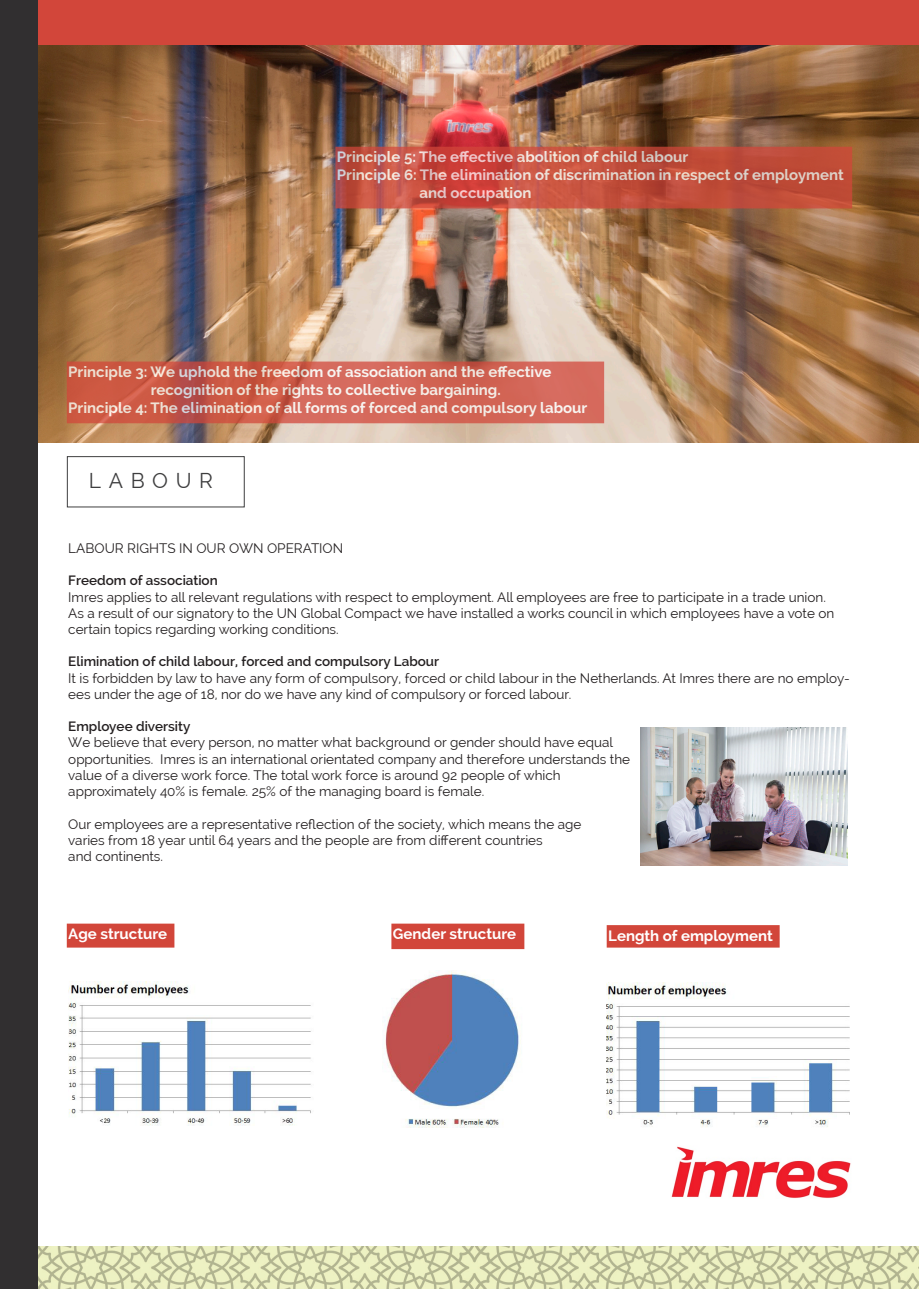
<style>
.page{position:relative;width:919px;height:1289px;background:#fff}
.page>*{position:absolute;margin:0;border:0;box-sizing:border-box;transform-origin:0 0}
.t1{font:21px "Raleway";letter-spacing:.36em;color:#3e3e3f}
.t2{font:700 15px "Raleway";color:#fff}
.t3{font:13.5px/16.2px "Raleway";color:#231f20}
.t4{font:600 13.5px "Raleway";color:#231f20}
</style>
<div class="page">
<img style="left:37px;top:45px;width:881px;height:398px">
<img style="left:37px;top:1246px;width:881px;height:42px">
<div style="left:0;top:0;width:918px;height:45px;background:#d2463a"></div>
<div style="left:0;top:0;width:37px;height:1288px;background:#312f30"></div>
<div style="left:67px;top:456px;width:177px;height:51px;border:1px solid #3e3e3f"></div>
<svg style="left:70px;top:364px;width:531px;height:56px;background:#cf6050"></svg>
<div style="left:67px;top:361px;width:537px;height:62px;border:2px solid #d2463a"></div>
<svg style="left:338px;top:150px;width:511px;height:55px;background:#c24c3c"></svg>
<div style="left:335px;top:147px;width:517px;height:61px;border:2px solid #d2463a"></div>
<img style="left:640px;top:727px;width:207px;height:138px">
<img style="left:671px;top:1146px;width:180px;height:52px">
<img style="left:68px;top:981px;width:243px;height:144px">
<img style="left:606px;top:982px;width:244px;height:145px">
<div style="left:68px;top:924px;width:106px;height:22px;background:#d2463a"></div>
<div style="left:67px;top:923px;width:107px;height:24px;border:2px solid #d2463a"></div>
<div style="left:607px;top:925px;width:171px;height:21px;background:#d2463a"></div>
<div style="left:606px;top:925px;width:173px;height:22px;border:2px solid #d2463a"></div>
<img style="left:383px;top:970px;width:138px;height:157px">
<div style="left:392px;top:924px;width:131px;height:24px;background:#d2463a"></div>
<div style="left:391px;top:923px;width:133px;height:26px;border:2px solid #d2463a"></div>
<p class="t2" style="left:337px;top:148px;width:353px">Principle 5: The effective abolition of child labour</p>
<p class="t2" style="left:337px;top:166px;width:508px">Principle 6: The elimination of discrimination in respect of employment</p>
<p class="t2" style="left:419px;top:184px;width:113px">and occupation</p>
<p class="t2" style="left:68px;top:363px;width:484px">Principle 3: We uphold the freedom of association and the effective</p>
<p class="t2" style="left:151px;top:381px;width:351px">recognition of the rights to collective bargaining.</p>
<p class="t2" style="left:68px;top:399px;width:520px">Principle 4: The elimination of all forms of forced and compulsory labour</p>
<p class="t1" style="left:89px;top:469px;width:126px">LABOUR</p>
<p class="t3" style="left:68px;top:540px;width:276px">LABOUR RIGHTS IN OUR OWN OPERATION</p>
<p class="t4" style="left:68px;top:573px;width:151px">Freedom of association</p>
<p class="t3" style="left:68px;top:588px;width:767px">Imres applies to all relevant regulations with respect to employment. All employees are free to participate in a trade union.<br>As a result of our signatory to the UN Global Compact we have installed a works council in which employees have a vote on certain topics regarding working conditions.</p>
<p class="t4" style="left:68px;top:654px;width:372px">Elimination of child labour, forced and compulsory Labour</p>
<p class="t3" style="left:68px;top:669px;width:783px">It is forbidden by law to have any form of compulsory, forced or child labour in the Netherlands. At Imres there are no employ&shy;ees under the age of 18, nor do we have any kind of compulsory or forced labour.</p>
<p class="t4" style="left:68px;top:718px;width:124px">Employee diversity</p>
<p class="t3" style="left:68px;top:734px;width:546px">We believe that every person, no matter what background or gender should have equal</p>
<p class="t3" style="left:68px;top:750px;width:563px">opportunities. Imres is an international orientated company and therefore understands the</p>
<p class="t3" style="left:68px;top:767px;width:494px">value of a diverse work force. The total work force is around 92 people of which</p>
<p class="t3" style="left:68px;top:783px;width:417px">approximately 40% is female. 25% of the managing board is female.</p>
<p class="t3" style="left:68px;top:815px;width:514px">Our employees are a representative reflection of the society, which means the age</p>
<p class="t3" style="left:68px;top:831px;width:476px">varies from 18 year until 64 years and the people are from different countries</p>
<p class="t3" style="left:68px;top:848px;width:96px">and continents.</p>
<p class="t2" style="left:68px;top:925px;width:100px">Age structure</p>
<p class="t2" style="left:393px;top:925px;width:125px">Gender structure</p>
<p class="t2" style="left:608px;top:926px;width:166px">Length of employment</p>
</div>
